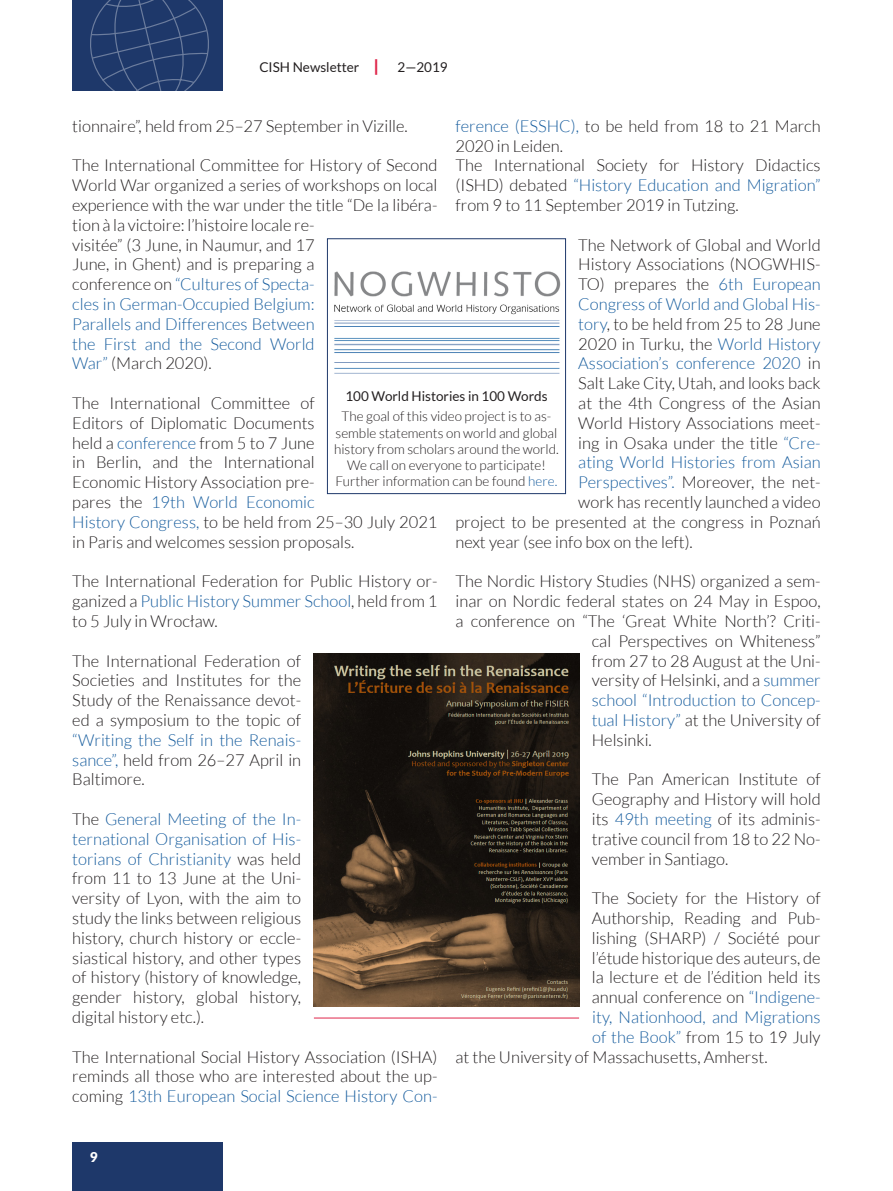
<style>
.page{position:relative;width:893px;height:1191px;background:#fff}
.page>*{position:absolute;margin:0;border:0;box-sizing:border-box;transform-origin:0 0}
.Copy_Englisch{font:300 16.5px/19.8px "Lato";color:#231f20;text-align:justify}
.Copy_Englisch-2{font:300 16.5px "Lato";color:#175d9e}
.t1{font:300 13.5px/16.2px "Lato";color:#231f20;text-align:center}
.t2{font:13.5px "Lato";color:#231f20}
.t3{font:900 13.5px "Lato";color:#fff}
.s1{font-weight:900;font-size:16.35px;color:#df254a}
.s2{color:#175d9e}
.s3{color:#231f20}
</style>
<div class="page">
<div style="left:72px;top:0;width:151px;height:91px;background:#1e386a"></div>
<div style="left:72px;top:1141px;width:151px;height:50px;background:#1e386a"></div>
<svg style="left:90px;top:0;width:119px;height:91px"></svg>
<img style="left:334px;top:271px;width:227px;height:103px">
<div style="left:327px;top:238px;width:239px;height:256px;border:1px solid #1e386a"></div>
<img style="left:314px;top:653px;width:265px;height:353px">
<hr style="left:314px;top:1017px;width:265px;height:1px;background:#df254a">
<p class="t2" style="left:259px;top:60px;width:190px">CISH Newsletter <span class="s1">|</span> 2—2019</p>
<p class="Copy_Englisch" style="left:455px;top:116px;width:367px"><span class="s2">ference (ESSHC),</span> to be held from 18 to 21 March<br>2020 in Leiden.</p>
<p class="Copy_Englisch" style="left:455px;top:156px;width:367px">The International Society for History Didactics (ISHD) debated <span class="s2">“History Education and Migration” </span>from 9 to 11 September 2019 in Tutzing.</p>
<p class="Copy_Englisch" style="left:578px;top:235px;width:244px">The Network of Global and World</p>
<p class="Copy_Englisch" style="left:578px;top:255px;width:244px">History Associations (NOGWHIS-</p>
<p class="Copy_Englisch" style="left:578px;top:274px;width:244px">TO) prepares the <span class="s2">6th European</span></p>
<p class="Copy_Englisch-2" style="left:578px;top:295px;width:244px">Congress of World and Global His-</p>
<p class="Copy_Englisch" style="left:578px;top:314px;width:244px"><span class="s2">tory</span>, to be held from 25 to 28 June</p>
<p class="Copy_Englisch" style="left:578px;top:334px;width:244px">2020 in Turku, the <span class="s2">World History</span></p>
<p class="Copy_Englisch-2" style="left:578px;top:355px;width:244px">Association’s conference 2020 <span class="s3">in</span></p>
<p class="Copy_Englisch" style="left:578px;top:373px;width:244px">Salt Lake City, Utah, and looks back</p>
<p class="Copy_Englisch" style="left:578px;top:393px;width:244px">at the 4th Congress of the Asian</p>
<p class="Copy_Englisch" style="left:578px;top:413px;width:244px">World History Associations meet-</p>
<p class="Copy_Englisch" style="left:578px;top:433px;width:244px">ing in Osaka under the title <span class="s2">“Cre-</span></p>
<p class="Copy_Englisch-2" style="left:578px;top:454px;width:244px">ating World Histories from Asian</p>
<p class="Copy_Englisch" style="left:578px;top:472px;width:244px"><span class="s2">Perspectives”.</span> Moreover, the net-</p>
<p class="Copy_Englisch" style="left:578px;top:492px;width:244px">work has recently launched a video</p>
<p class="Copy_Englisch" style="left:455px;top:512px;width:367px">project to be presented at the congress in Poznań</p>
<p class="Copy_Englisch" style="left:455px;top:532px;width:239px">next year (see info box on the left).</p>
<p class="Copy_Englisch" style="left:455px;top:571px;width:367px">The Nordic History Studies (NHS) organized a sem-</p>
<p class="Copy_Englisch" style="left:455px;top:591px;width:367px">inar on Nordic federal states on 24 May in Espoo,</p>
<p class="Copy_Englisch" style="left:455px;top:611px;width:367px">a conference on “The ‘Great White North’? Criti-</p>
<p class="Copy_Englisch" style="left:592px;top:631px;width:230px">cal Perspectives on Whiteness”</p>
<p class="Copy_Englisch" style="left:592px;top:651px;width:230px">from 27 to 28 August at the Uni-</p>
<p class="Copy_Englisch" style="left:592px;top:670px;width:230px">versity of Helsinki, and a <span class="s2">summer</span></p>
<p class="Copy_Englisch-2" style="left:592px;top:691px;width:230px">school “Introduction to Concep-</p>
<p class="Copy_Englisch" style="left:592px;top:710px;width:230px"><span class="s2">tual History”</span> at the University of</p>
<p class="Copy_Englisch" style="left:592px;top:730px;width:62px">Helsinki.</p>
<p class="Copy_Englisch" style="left:592px;top:769px;width:230px">The Pan American Institute of Geography and History will hold its <span class="s2">49th meeting</span> of its adminis&shy;trative council from 18 to 22 No&shy;vember in Santiago.</p>
<p class="Copy_Englisch" style="left:592px;top:888px;width:230px">The Society for the History of</p>
<p class="Copy_Englisch" style="left:592px;top:908px;width:230px">Authorship, Reading and Pub-</p>
<p class="Copy_Englisch" style="left:592px;top:928px;width:230px">lishing (SHARP) / Société pour</p>
<p class="Copy_Englisch" style="left:592px;top:948px;width:230px">l’étude historique des auteurs, de</p>
<p class="Copy_Englisch" style="left:592px;top:967px;width:230px">la lecture et de l’édition held its</p>
<p class="Copy_Englisch" style="left:592px;top:987px;width:230px">annual conference on <span class="s2">“Indigene-</span></p>
<p class="Copy_Englisch-2" style="left:592px;top:1008px;width:230px">ity, Nationhood, and Migrations</p>
<p class="Copy_Englisch" style="left:592px;top:1027px;width:230px"><span class="s2">of the Book”</span> from 15 to 19 July</p>
<p class="Copy_Englisch" style="left:455px;top:1047px;width:314px">at the University of Massachusetts, Amherst.</p>
<p class="Copy_Englisch" style="left:72px;top:116px;width:337px">tionnaire”, held from 25–27 September in Vizille.</p>
<p class="Copy_Englisch" style="left:72px;top:156px;width:367px;text-align:left">The International Committee for History of Second World War organized a series of workshops on local experience with the war under the title “De la libéra&shy;tion à la victoire: l’histoire locale re-<br>visitée” (3 June, in Naumur, and 17<br>June, in Ghent) and is preparing a<br>conference on <span class="s2">“Cultures of Specta-<br>cles in German-Occupied Belgium:<br>Parallels and Differences Between<br>the First and the Second World<br>War”</span> (March 2020).</p>
<p class="Copy_Englisch" style="left:72px;top:393px;width:367px;text-align:left">The International Committee of<br>Editors of Diplomatic Documents<br>held a <span class="s2">conference</span> from 5 to 7 June<br>in Berlin, and the International<br>Economic History Association pre-<br>pares the <span class="s2">19th World Economic<br>History Congress,</span> to be held from 25–30 July 2021 in Paris and welcomes session proposals.</p>
<p class="Copy_Englisch" style="left:72px;top:571px;width:367px">The International Federation for Public History or&shy;ganized a <span class="s2">Public History Summer School</span>, held from 1 to 5 July in Wrocław.</p>
<p class="Copy_Englisch" style="left:72px;top:651px;width:230px">The International Federation of Societies and Institutes for the Study of the Renaissance devot&shy;ed a symposium to the topic of <span class="s2">“Writing the Self in the Renais&shy;sance”,</span> held from 26–27 April in Baltimore.</p>
<p class="Copy_Englisch" style="left:72px;top:809px;width:230px">The <span class="s2">General Meeting of the In&shy;ternational Organisation of His&shy;torians of Christianity</span> was held from 11 to 13 June at the Uni&shy;versity of Lyon, with the aim to study the links between religious history, church history or eccle&shy;siastical history, and other types of history (history of knowledge, gender history, global history, digital history etc.).</p>
<p class="Copy_Englisch" style="left:72px;top:1047px;width:367px">The International Social History Association (ISHA) reminds all those who are interested about the up&shy;coming <span class="s2">13th European Social Science History Con-</span></p>
<p class="t2" style="left:345px;top:388px;width:204px">100 World Histories in 100 Words</p>
<p class="t1" style="left:334px;top:408px;width:226px">The goal of this video project is to as&shy;semble statements on world and global history from scholars around the world.</p>
<p class="t1" style="left:347px;top:457px;width:200px">We call on everyone to participate!</p>
<p class="t1" style="left:336px;top:473px;width:223px">Further information can be found <span class="s2">here.</span></p>
<p class="t3" style="left:90px;top:1148px;width:9px">9</p>
</div>
